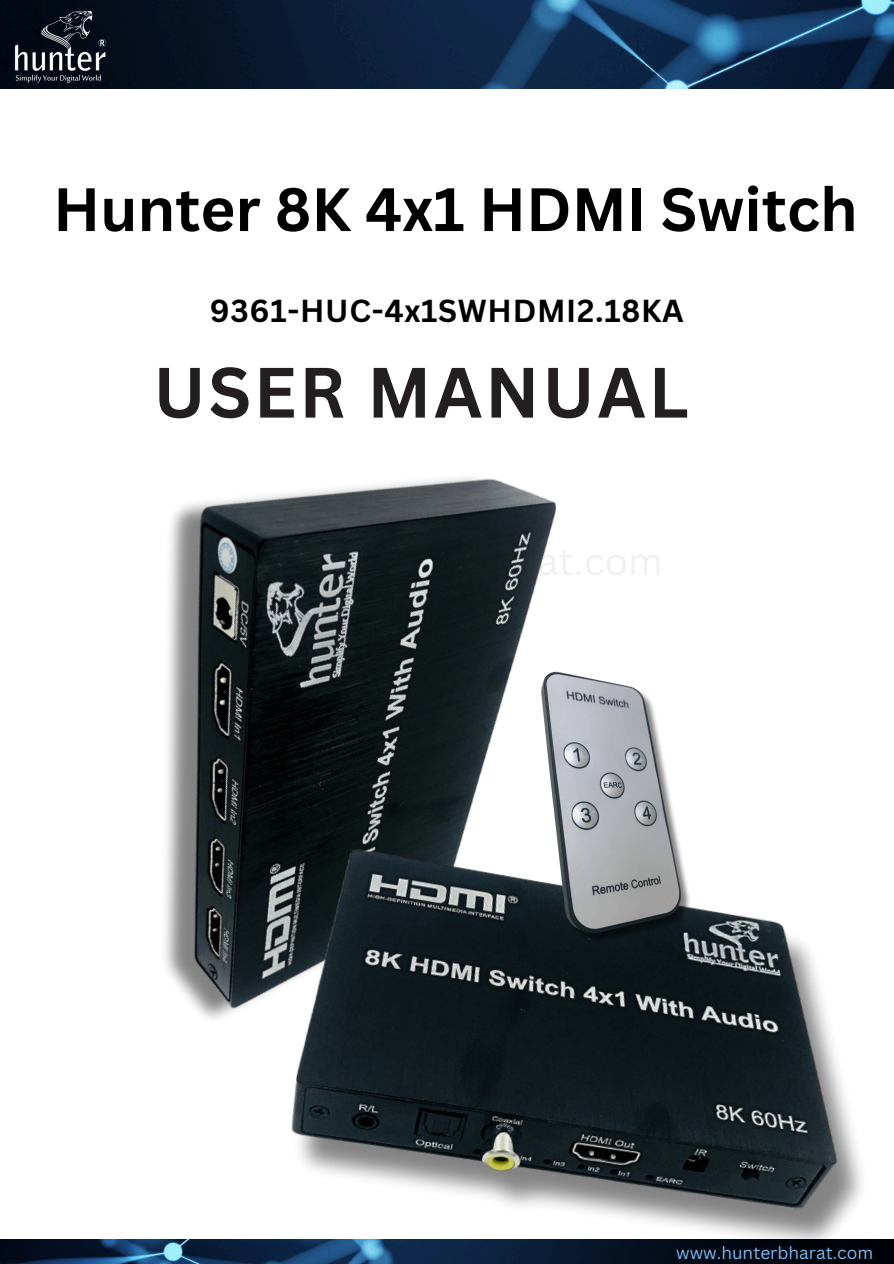
<style>
.page{position:relative;width:894px;height:1264px;background:#fff}
.page>*{position:absolute;margin:0;border:0;box-sizing:border-box;transform-origin:0 0}
.t1{font:700 69.6px "Canva Sans";letter-spacing:.04em;color:#231f20}
.t2{font:700 59.85px "Canva Sans";color:#000}
.t3{font:700 30.9px "Canva Sans";letter-spacing:.025em;color:#000}
.t4{font:17.25px "Canva Sans";color:#7bb9ec}
</style>
<div class="page">
<img style="left:0;top:1239px;width:231px;height:24px">
<img style="left:0;top:0;width:893px;height:88px">
<img style="left:12px;top:11px;width:96px;height:72px">
<img style="left:165px;top:477px;width:392px;height:542px">
<img style="left:231px;top:815px;width:662px;height:448px">
<img style="left:482px;top:650px;width:216px;height:359px">
<p class="t2" style="left:53px;top:167px;width:805px">Hunter 8K 4x1 HDMI Switch</p>
<h2 class="t3" style="left:210px;top:288px;width:475px">9361-HUC-4x1SWHDMI2.18KA</h2>
<p class="t1" style="left:153px;top:343px;width:537px">USER MANUAL</p>
<p class="t4" style="left:676px;top:1240px;width:198px">www.hunterbharat.com</p>
</div>
